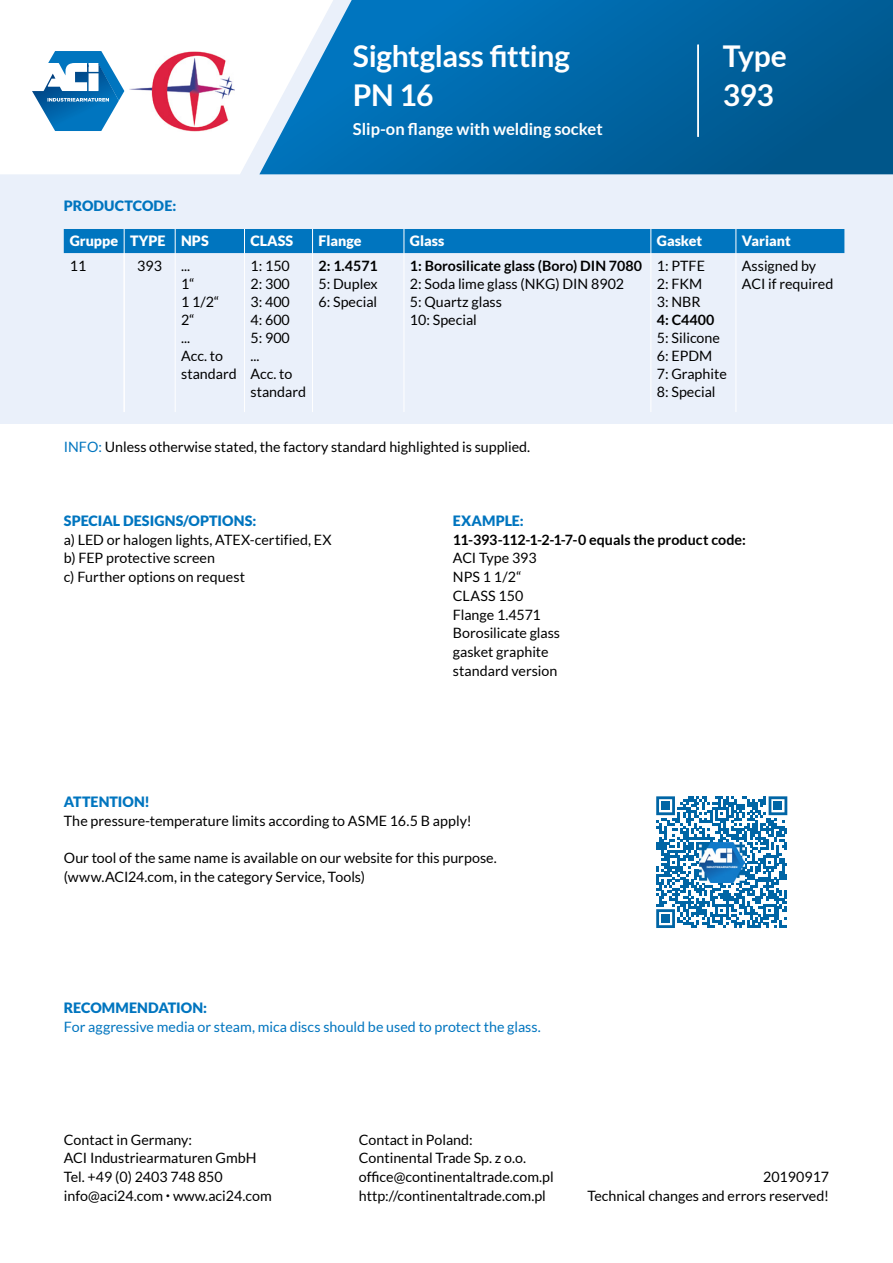
<style>
.page{position:relative;width:893px;height:1263px;background:#fff}
.page>*{position:absolute;margin:0;border:0;box-sizing:border-box;transform-origin:0 0}
.t1{font:700 30px/39px "Lato";letter-spacing:-.01em;color:#fff}
.t2{font:700 16.5px "Lato";color:#fff}
.t3{font:14.25px/18px "Lato";color:#000}
.t4{font:700 14.25px "Lato";color:#000}
.t5{font:900 14.25px "Lato";letter-spacing:.005em;color:#0075bf}
.t6{font:14.25px "Lato";color:#0075bf}
.t7{font:900 14.25px "Lato";color:#fff}
.s1{color:#0075bf}
</style>
<div class="page">
<div style="left:0;top:0;width:893px;height:424px;background:#eaf0fa"></div>
<div style="left:0;top:0;width:259px;height:174px;background:#fff"></div>
<svg style="left:259px;top:0;width:634px;height:174px;background:#1270ab"></svg>
<hr style="left:175px;top:253px;width:1px;height:159px;background:#fff">
<hr style="left:244px;top:253px;width:1px;height:159px;background:#fff">
<hr style="left:312px;top:253px;width:1px;height:159px;background:#fff">
<hr style="left:404px;top:253px;width:1px;height:159px;background:#fff">
<hr style="left:650px;top:253px;width:1px;height:159px;background:#fff">
<hr style="left:735px;top:253px;width:1px;height:159px;background:#fff">
<hr style="left:123px;top:253px;width:2px;height:159px;background:#fff">
<div style="left:64px;top:229px;width:780px;height:24px;background:#0075bf"></div>
<hr style="left:697px;top:45px;width:2px;height:92px;background:#fff">
<svg style="left:656px;top:796px;width:131px;height:132px"></svg>
<div style="left:662px;top:802px;width:8px;height:8px;background:#0065a5"></div>
<div style="left:774px;top:802px;width:8px;height:8px;background:#0065a5"></div>
<div style="left:662px;top:914px;width:8px;height:9px;background:#0065a5"></div>
<img style="left:699px;top:842px;width:46px;height:40px">
<svg style="left:32px;top:51px;width:92px;height:80px;background:#70acd4"></svg>
<img style="left:129px;top:51px;width:106px;height:80px">
<h1 class="t1" style="left:353px;top:37px;width:219px">Sightglass fitting<br>PN 16</h1>
<p class="t2" style="left:353px;top:119px;width:251px">Slip-on flange with welding socket</p>
<h1 class="t1" style="left:723px;top:37px;width:65px">Type<br>393</h1>
<p class="t5" style="left:64px;top:197px;width:114px">PRODUCTCODE:</p>
<p class="t7" style="left:70px;top:233px;width:140px">Gruppe TYPE NPS</p>
<p class="t7" style="left:250px;top:233px;width:44px">CLASS</p>
<p class="t7" style="left:319px;top:233px;width:45px">Flange</p>
<p class="t7" style="left:410px;top:233px;width:36px">Glass</p>
<p class="t7" style="left:657px;top:233px;width:47px">Gasket</p>
<p class="t7" style="left:742px;top:233px;width:50px">Variant</p>
<p class="t3" style="left:70px;top:256px;width:18px">11</p>
<p class="t3" style="left:137px;top:256px;width:26px">393</p>
<p class="t3" style="left:181px;top:256px;width:57px">...<br>1“<br>1 1/2“<br>2“<br>...<br>Acc. to standard</p>
<p class="t3" style="left:250px;top:256px;width:57px">1: 150<br>2: 300<br>3: 400<br>4: 600<br>5: 900<br>...<br>Acc. to standard</p>
<p class="t4" style="left:319px;top:257px;width:61px">2: 1.4571</p>
<p class="t4" style="left:410px;top:257px;width:233px">1: Borosilicate glass (Boro) DIN 7080</p>
<p class="t3" style="left:410px;top:274px;width:216px">2: Soda lime glass (NKG) DIN 8902<br>5: Quartz glass<br>10: Special</p>
<p class="t3" style="left:742px;top:256px;width:93px">Assigned by<br>ACI if required</p>
<p class="t3" style="left:657px;top:256px;width:50px">1: PTFE<br>2: FKM<br>3: NBR</p>
<p class="t4" style="left:657px;top:311px;width:59px">4: C4400</p>
<p class="t3" style="left:657px;top:328px;width:71px">5: Silicone<br>6: EPDM<br>7: Graphite<br>8: Special</p>
<p class="t3" style="left:319px;top:274px;width:60px">5: Duplex<br>6: Special</p>
<p class="t3" style="left:64px;top:437px;width:468px"><span class="s1">INFO:</span> Unless otherwise stated, the factory standard highlighted is supplied.</p>
<p class="t5" style="left:64px;top:512px;width:194px">SPECIAL DESIGNS/OPTIONS:</p>
<p class="t3" style="left:64px;top:530px;width:269px;line-height:18.8px">a) LED or halogen lights, ATEX-certified, EX b) FEP protective screen<br>c) Further options on request</p>
<p class="t5" style="left:453px;top:512px;width:72px">EXAMPLE:</p>
<p class="t4" style="left:453px;top:531px;width:294px">11-393-112-1-2-1-7-0 equals the product code:</p>
<p class="t3" style="left:453px;top:549px;width:109px;line-height:18.8px">ACI Type 393<br>NPS 1 1/2“<br>CLASS 150<br>Flange 1.4571<br>Borosilicate glass gasket graphite standard version</p>
<p class="t5" style="left:64px;top:793px;width:88px">ATTENTION!</p>
<p class="t3" style="left:64px;top:812px;width:409px">The pressure-temperature limits according to ASME 16.5 B apply!</p>
<p class="t3" style="left:64px;top:849px;width:435px;line-height:18.8px">Our tool of the same name is available on our website for this purpose. (www.ACI24.com, in the category Service, Tools)</p>
<p class="t5" style="left:64px;top:1000px;width:145px">RECOMMENDATION:</p>
<p class="t6" style="left:64px;top:1019px;width:479px">For aggressive media or steam, mica discs should be used to protect the glass.</p>
<p class="t3" style="left:64px;top:1130px;width:130px">Contact in Germany:</p>
<p class="t3" style="left:359px;top:1130px;width:196px;line-height:18.8px">Contact in Poland:<br>Continental Trade Sp. z o.o. office@continentaltrade.com.pl http://continentaltrade.com.pl</p>
<p class="t3" style="left:64px;top:1149px;width:209px;line-height:18.8px">ACI Industriearmaturen GmbH<br>Tel. +49 (0) 2403 748 850 info@aci24.com <sup>•</sup> www.aci24.com</p>
<p class="t3" style="left:587px;top:1167px;width:243px;line-height:18.8px;text-align:right">20190917<br>Technical changes and errors reserved!</p>
</div>
